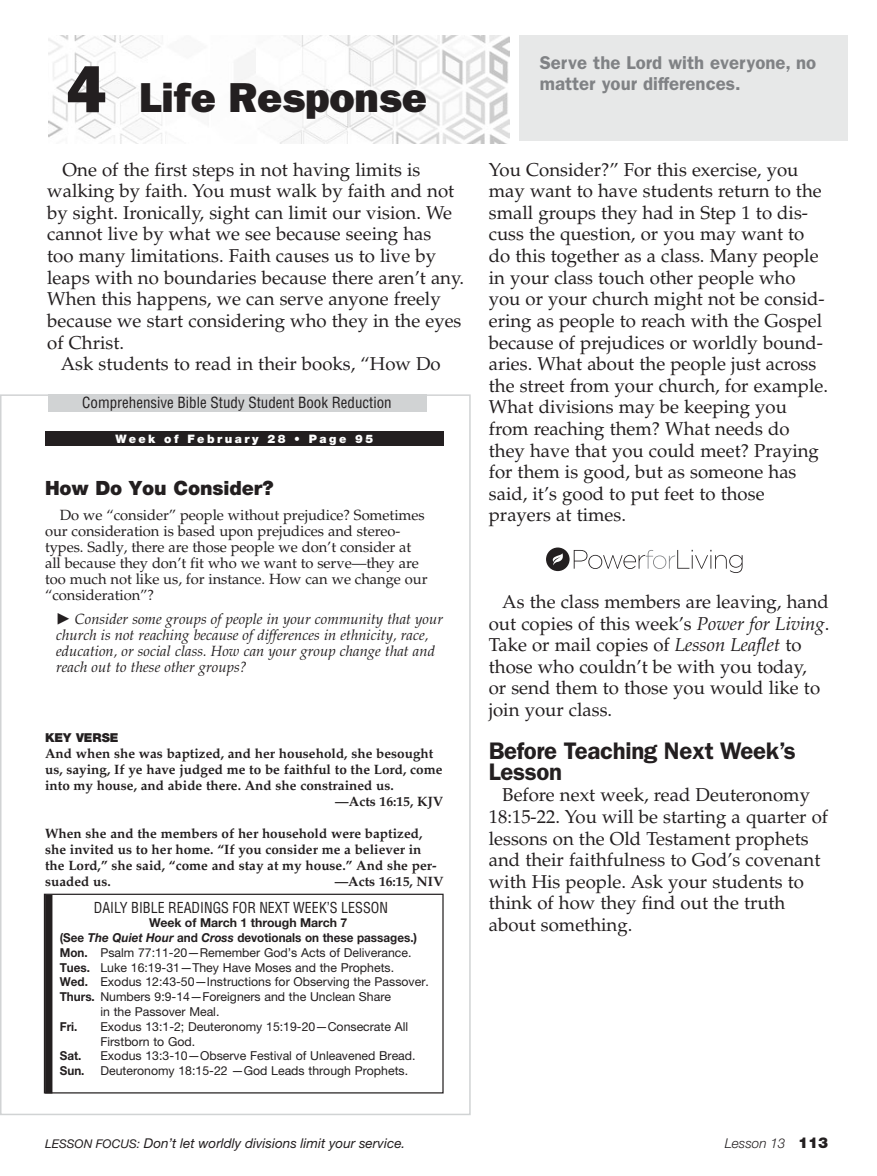
<style>
.page{position:relative;width:877px;height:1176px;background:#fff}
.page>*{position:absolute;margin:0;border:0;box-sizing:border-box;transform-origin:0 0}
.t1{font:42px "ITC Franklin Gothic Std Hvy";color:#231f20}
.t2{font:600 24px/21px "ITC Franklin Gothic Std";letter-spacing:-.015em;color:#231f20}
.t3{font:900 19.65px "Helvetica Neue LT Std";letter-spacing:-.005em;color:#231f20}
.t4{font:18.6px/21.6px "Palatino LT Std";color:#231f20}
.t5{font:600 18.6px/21px "ITC Franklin Gothic Std";color:#808285}
.t6{font:condensed 15px "Helvetica LT Std";color:#231f20}
.t7{font:14.7px/16px "Palatino LT Std";letter-spacing:-.005em;color:#231f20}
.t8{font:italic 14.7px/16px "Palatino LT Std";color:#231f20}
.t9{font:condensed 14.7px "Helvetica LT Std";color:#231f20;scale:.95 1}
.t10{font:700 13.5px/16px "Palatino LT Std";color:#231f20}
.t11{font:italic 13.5px "Helvetica Neue LT Std";color:#231f20}
.t12{font:italic 300 13.5px "Helvetica Neue LT Std";color:#231f20}
.t13{font:12.3px/14.7px "Helvetica Neue LT Std";color:#231f20}
.t14{font:700 12.3px "Helvetica Neue LT Std";color:#231f20;scale:.95 1}
.t15{font:700 12.3px "Helvetica Neue LT Std";color:#231f20}
.t16{font:900 12.3px "Helvetica Neue LT Std";color:#231f20}
.t17{font:900 11.7px "Helvetica Neue LT Std";letter-spacing:.21em;color:#fff}
.s1{font-size:66px}
.s2{font-style:italic}
.s3{font-weight:700}
.s4{font-size:12px}
.s5{font-weight:900;font-style:normal;font-size:15px}
</style>
<div class="page">
<img style="left:49px;top:36px;width:461px;height:107px">
<div style="left:519px;top:36px;width:329px;height:105px;background:#e7e8e8"></div>
<div style="left:45px;top:431px;width:399px;height:14px;background:#231f20"></div>
<div style="left:45px;top:894px;width:7px;height:199px;background:#231f20"></div>
<div style="left:44px;top:893px;width:400px;height:200px;border:1px solid #231f20"></div>
<div style="left:48px;top:394px;width:378px;height:17px;background:#d1d3d4"></div>
<svg style="left:546px;top:547px;width:197px;height:26px"></svg>
<svg style="left:0;top:394px;width:1px;height:720px"></svg>
<h1 class="t1" style="left:67px;top:73px;width:362px"><span class="s1">4</span> Life Response</h1>
<p class="t5" style="left:540px;top:52px;width:278px">Serve the Lord with everyone, no matter your differences.</p>
<p class="t4" style="left:47px;top:159px;width:418px;text-indent:15px">One of the first steps in not having limits is walking by faith. You must walk by faith and not by sight. Ironically, sight can limit our vision. We cannot live by what we see because seeing has<br>too many limitations. Faith causes us to live by leaps with no boundaries because there aren’t any.<br>When this happens, we can serve anyone freely because we start considering who they in the eyes of Christ.</p>
<p class="t4" style="left:61px;top:353px;width:381px">Ask students to read in their books, “How Do</p>
<p class="t6" style="left:82px;top:393px;width:311px">Comprehensive Bible Study Student Book Reduction</p>
<p class="t17" style="left:115px;top:431px;width:259px">Week of February 28 • Page 95</p>
<p class="t3" style="left:45px;top:476px;width:230px">How Do You Consider?</p>
<p class="t7" style="left:45px;top:507px;width:384px;text-indent:15px">Do we “consider” people without prejudice? Sometimes our consideration is based upon prejudices and stereo&shy;types. Sadly, there are those people we don’t consider at all because they don’t fit who we want to serve—they are too much not like us, for instance. How can we change our “consideration”?</p>
<p class="t8" style="left:56px;top:610px;width:388px;text-indent:19px">Consider some groups of people in your community that your church is not reaching because of differences in ethnicity, race, education, or social class. How can your group change that and reach out to these other groups?</p>
<p class="t16" style="left:45px;top:729px;width:75px">KEY VERSE</p>
<p class="t10" style="left:45px;top:745px;width:390px">And when she was baptized, and her household, she besought</p>
<p class="t10" style="left:45px;top:761px;width:399px">us, saying, If ye have judged me to be faithful to the Lord, come</p>
<p class="t10" style="left:45px;top:777px;width:350px">into my house, and abide there. And she constrained us.</p>
<p class="t10" style="left:335px;top:793px;width:110px">—Acts 16:15, KJV</p>
<p class="t10" style="left:45px;top:825px;width:393px">When she and the members of her household were baptized, she invited us to her home. “If you consider me a believer in the Lord,” she said, “come and stay at my house.” And she per&shy;suaded us.</p>
<p class="t10" style="left:335px;top:873px;width:110px">—Acts 16:15, NIV</p>
<p class="t9" style="left:94px;top:897px;width:311px">DAILY BIBLE READINGS FOR NEXT WEEK’S LESSON</p>
<p class="t15" style="left:149px;top:915px;width:200px">Week of March 1 through March 7</p>
<p class="t14" style="left:60px;top:929px;width:378px">(See <span class="s2">The Quiet Hour</span> and <span class="s2">Cross</span> devotionals on these passages.)</p>
<p class="t13" style="left:60px;top:944px;width:353px"><span class="s3">Mon.</span> Psalm 77:11-20—Remember God’s Acts of Deliverance.</p>
<p class="t13" style="left:60px;top:959px;width:336px"><span class="s3">Tues.</span> Luke 16:19-31—They Have Moses and the Prophets.</p>
<p class="t13" style="left:60px;top:974px;width:371px"><span class="s3">Wed.</span> Exodus 12:43-50—Instructions for Observing the Passover.</p>
<p class="t13" style="left:60px;top:989px;width:333px"><span class="s3">Thurs.</span> Numbers 9:9-14—Foreigners and the Unclean Share</p>
<p class="t13" style="left:100px;top:1003px;width:121px">in the Passover Meal.</p>
<p class="t14" style="left:60px;top:1018px;width:20px">Fri.</p>
<p class="t13" style="left:100px;top:1018px;width:309px">Exodus 13:1-2; Deuteronomy 15:19-20—Consecrate All<br>Firstborn to God.</p>
<p class="t14" style="left:60px;top:1047px;width:24px">Sat.</p>
<p class="t13" style="left:100px;top:1048px;width:317px">Exodus 13:3-10—Observe Festival of Unleavened Bread.</p>
<p class="t14" style="left:60px;top:1062px;width:27px">Sun.</p>
<p class="t13" style="left:100px;top:1062px;width:309px">Deuteronomy 18:15-22 —God Leads through Prophets.</p>
<p class="t4" style="left:489px;top:159px;width:341px">You Consider?” For this exercise, you may want to have students return to the small groups they had in Step 1 to dis&shy;cuss the question, or you may want to do this together as a class. Many people in your class touch other people who you or your church might not be consid&shy;ering as people to reach with the Gospel because of prejudices or worldly bound&shy;aries. What about the people just across the street from your church, for example.<br>What divisions may be keeping you from reaching them? What needs do they have that you could meet? Praying for them is good, but as someone has said, it’s good to put feet to those prayers at times.</p>
<p class="t4" style="left:489px;top:591px;width:342px;text-indent:14px">As the class members are leaving, hand out copies of this week’s <span class="s2">Power for Living</span>.<br>Take or mail copies of <span class="s2">Lesson Leaflet</span> to those who couldn’t be with you today,<br>or send them to those you would like to join your class.</p>
<p class="t2" style="left:489px;top:739px;width:309px">Before Teaching Next Week’s<br>Lesson</p>
<p class="t4" style="left:489px;top:784px;width:341px;text-indent:14px">Before next week, read Deuteronomy 18:15-22. You will be starting a quarter of lessons on the Old Testament prophets and their faithfulness to God’s covenant with His people. Ask your students to think of how they find out the truth about something.</p>
<p class="t11" style="left:45px;top:1134px;width:362px"><span class="s4">LESSON FOCUS:</span> Don’t let worldly divisions limit your service.</p>
<p class="t12" style="left:725px;top:1135px;width:105px">Lesson 13 <span class="s5">113</span></p>
</div>
